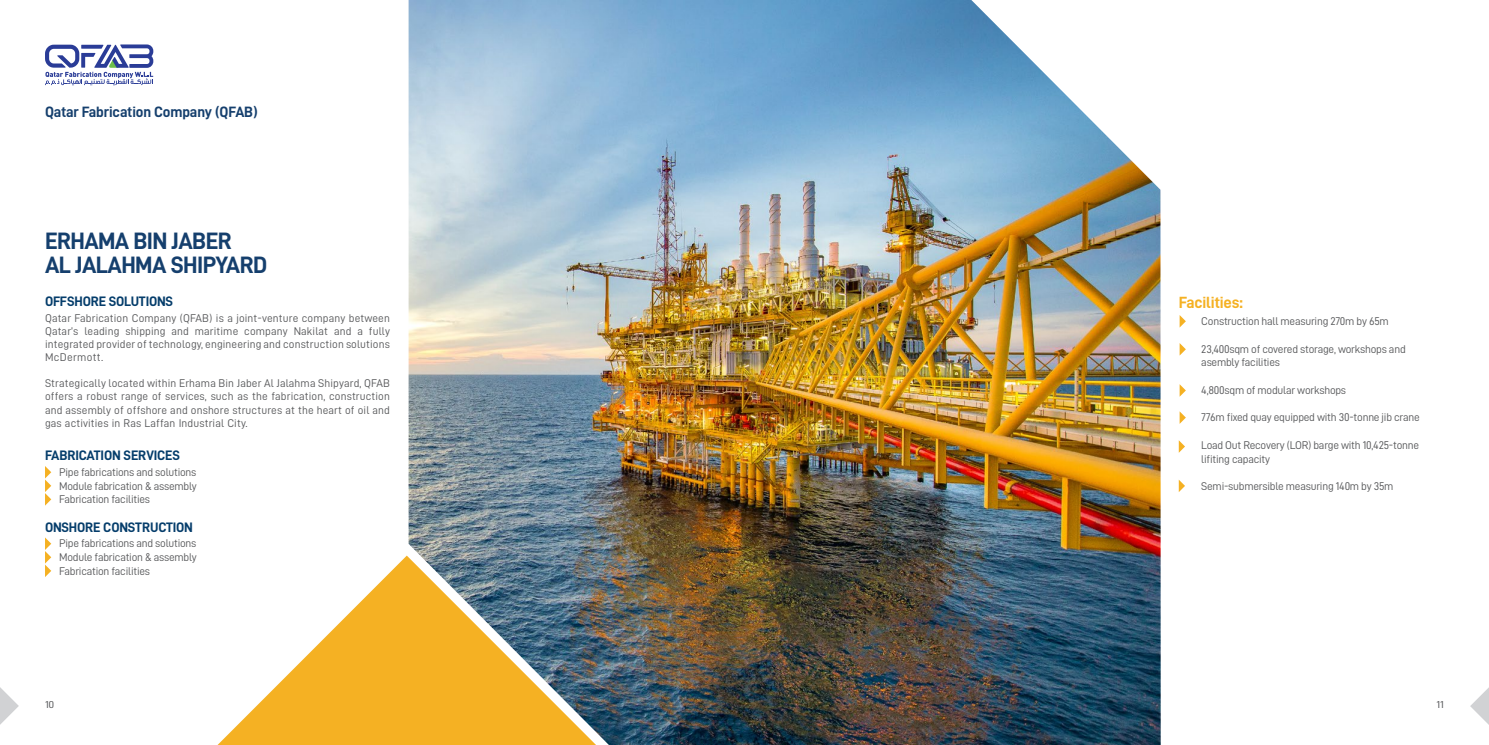
<style>
.page{position:relative;width:1489px;height:745px;background:#fff}
.page>*{position:absolute;margin:0;border:0;box-sizing:border-box;transform-origin:0 0}
.t1{font:23.75px "D DIN Bold";letter-spacing:-.025em;color:#153f6d}
.t2{font:16.25px "D DIN Bold";letter-spacing:-.01em;color:#f5b123}
.t3{font:15px "D DIN Bold";letter-spacing:-.01em;color:#153f6d}
.t4{font:13.75px "D DIN Bold";letter-spacing:-.01em;color:#053d6b}
.t5{font:11.25px/13.1px "D DIN";letter-spacing:-.02em;color:#57585a;text-align:justify}
.t6{font:10px "D DIN";color:#57585a;scale:1.19 1}
</style>
<div class="page">
<svg style="left:0;top:687px;width:19px;height:37px"></svg>
<svg style="left:1470px;top:688px;width:18px;height:36px"></svg>
<img style="left:408px;top:0;width:752px;height:744px">
<svg style="left:218px;top:555px;width:378px;height:189px"></svg>
<svg style="left:1179px;top:315px;width:6px;height:12px"></svg>
<svg style="left:1179px;top:343px;width:6px;height:12px"></svg>
<svg style="left:1179px;top:384px;width:6px;height:12px"></svg>
<svg style="left:1179px;top:411px;width:6px;height:12px"></svg>
<svg style="left:1178px;top:440px;width:6px;height:12px"></svg>
<svg style="left:1178px;top:479px;width:6px;height:13px"></svg>
<svg style="left:45px;top:44px;width:108px;height:41px"></svg>
<svg style="left:45px;top:466px;width:6px;height:39px"></svg>
<svg style="left:45px;top:537px;width:6px;height:39px"></svg>
<p class="t3" style="left:45px;top:103px;width:214px">Qatar Fabrication Company (QFAB)</p>
<p class="t1" style="left:45px;top:228px;width:188px">ERHAMA BIN JABER</p>
<p class="t1" style="left:45px;top:252px;width:224px">AL JALAHMA SHIPYARD</p>
<p class="t4" style="left:45px;top:293px;width:130px">OFFSHORE SOLUTIONS</p>
<p class="t2" style="left:1178px;top:293px;width:66px">Facilities:</p>
<p class="t5" style="left:45px;top:311px;width:346px">Qatar Fabrication Company (QFAB) is a joint-venture company between Qatar’s leading shipping and maritime company Nakilat and a fully integrated provider of technology, engineering and construction solutions McDermott.</p>
<p class="t5" style="left:45px;top:376px;width:346px">Strategically located within Erhama Bin Jaber Al Jalahma Shipyard, QFAB offers a robust range of services, such as the fabrication, construction and assembly of offshore and onshore structures at the heart of oil and gas activities in Ras Laffan Industrial City.</p>
<p class="t5" style="left:59px;top:465px;width:139px">Pipe fabrications and solutions</p>
<p class="t5" style="left:59px;top:478px;width:139px">Module fabrication &amp; assembly</p>
<p class="t5" style="left:59px;top:492px;width:92px">Fabrication facilities</p>
<p class="t5" style="left:59px;top:536px;width:139px">Pipe fabrications and solutions</p>
<p class="t5" style="left:59px;top:550px;width:139px">Module fabrication &amp; assembly</p>
<p class="t5" style="left:59px;top:564px;width:92px">Fabrication facilities</p>
<p class="t4" style="left:45px;top:447px;width:136px">FABRICATION SERVICES</p>
<p class="t4" style="left:45px;top:519px;width:149px">ONSHORE CONSTRUCTION</p>
<p class="t5" style="left:1201px;top:314px;width:189px">Construction hall measuring 270m by 65m</p>
<p class="t5" style="left:1201px;top:342px;width:206px">23,400sqm of covered storage, workshops and</p>
<p class="t5" style="left:1201px;top:355px;width:80px">asembly facilities</p>
<p class="t5" style="left:1201px;top:383px;width:146px">4,800sqm of modular workshops</p>
<p class="t5" style="left:1201px;top:410px;width:220px">776m fixed quay equipped with 30-tonne jib crane</p>
<p class="t5" style="left:1201px;top:438px;width:219px">Load Out Recovery (LOR) barge with 10,425-tonne</p>
<p class="t5" style="left:1201px;top:452px;width:70px">lifiting capacity</p>
<p class="t5" style="left:1201px;top:479px;width:194px">Semi-submersible measuring 140m by 35m</p>
<p class="t6" style="left:45px;top:699px;width:9px">10</p>
<p class="t6" style="left:1436px;top:699px;width:8px">11</p>
</div>
